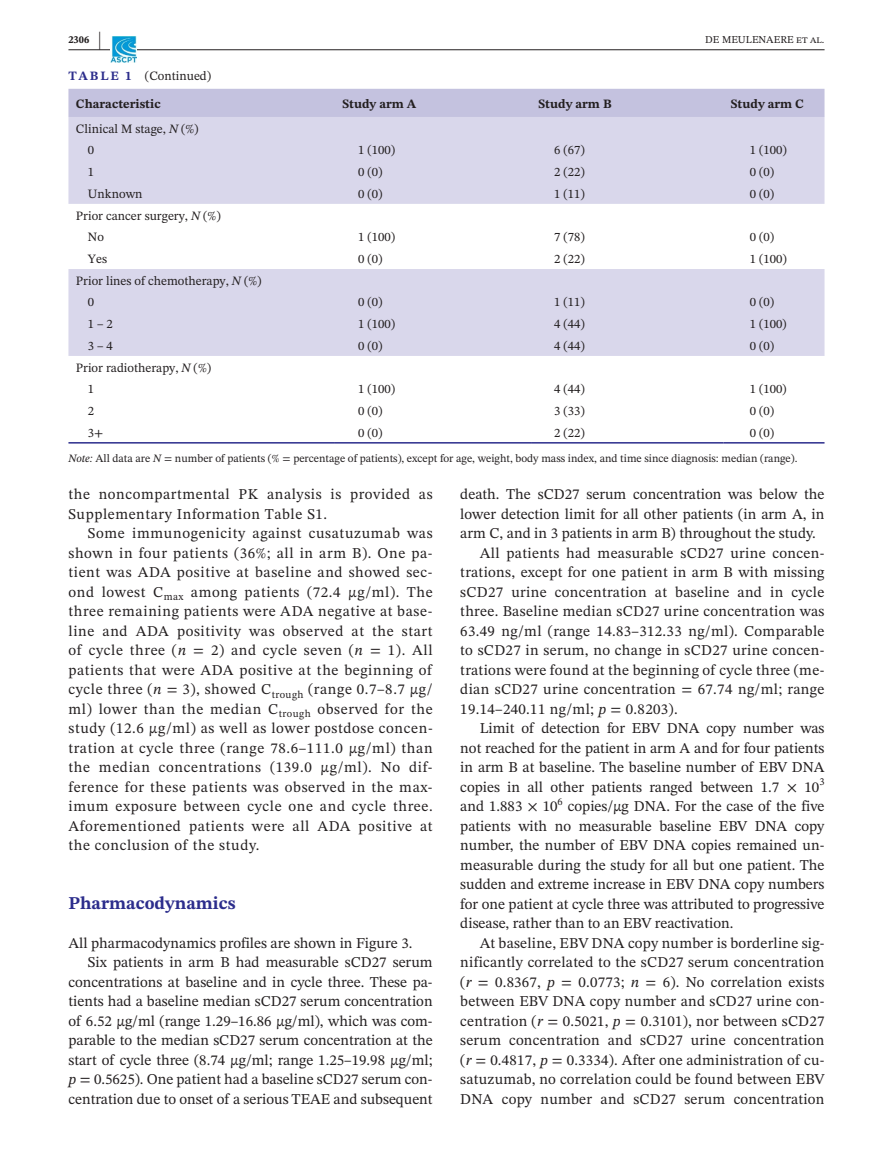
<style>
.page{position:relative;width:893px;height:1174px;background:#fff}
.page>*{position:absolute;margin:0;border:0;box-sizing:border-box;transform-origin:0 0}
.t1{font:700 18px "STIX Two Text";color:#2c2d8c}
.t2{font:15px/19.5px "STIX Two Text";color:#231f20;text-align:justify}
.t3{font:15px "STIX Two Text";letter-spacing:.02em;color:#231f20}
.t4{font:15px/19.5px "STIX Two Text";letter-spacing:.04em;color:#231f20}
.t5{font:12.75px/21.8px "STIX Two Text";color:#231f20}
.t6{font:700 12.75px "STIX Two Text";color:#231f20}
.t7{font:11.25px "STIX Two Text";color:#231f20}
.t8{font:10.5px "STIX Two Text";color:#231f20}
.t9{font:700 10.5px "STIX Two Text";color:#231f20}
.s1{font-size:21px}
.s2{font-weight:700;color:#2c2d8c}
.s3{font-style:italic}
</style>
<div class="page">
<hr style="left:68px;top:49px;width:756px;height:1px;background:#231f20">
<img style="left:111px;top:37px;width:25px;height:25px">
<div style="left:68px;top:89px;width:756px;height:28px;background:#c4c2df"></div>
<svg style="left:68px;top:117px;width:756px;height:239px;fill:#d9d7eb"></svg>
<hr style="left:68px;top:442px;width:267px;height:1px;background:#2c2d8c">
<hr style="left:335px;top:442px;width:196px;height:1px;background:#2c2d8c">
<hr style="left:531px;top:442px;width:192px;height:1px;background:#2c2d8c">
<hr style="left:723px;top:442px;width:101px;height:1px;background:#2c2d8c">
<p class="t9" style="left:68px;top:32px;width:34px">2306 <span class="s1">|</span></p>
<p class="t8" style="left:705px;top:32px;width:121px">DE MEULENAERE et al.</p>
<p class="t5" style="left:68px;top:65px;width:144px"><span class="s2">TABLE 1</span> (Continued)</p>
<p class="t6" style="left:76px;top:94px;width:86px">Characteristic</p>
<p class="t6" style="left:342px;top:94px;width:76px">Study arm A</p>
<p class="t6" style="left:539px;top:94px;width:75px">Study arm B</p>
<p class="t6" style="left:731px;top:94px;width:75px">Study arm C</p>
<p class="t5" style="left:88px;top:117px;width:112px;text-indent:-12px">Clinical M stage, <span class="s3">N</span> (%)<br>0</p>
<p class="t5" style="left:358px;top:139px;width:38px">1 (100)</p>
<p class="t5" style="left:554px;top:139px;width:32px">6 (67)</p>
<p class="t5" style="left:750px;top:139px;width:38px">1 (100)</p>
<p class="t5" style="left:88px;top:161px;width:8px">1</p>
<p class="t5" style="left:358px;top:161px;width:26px">0 (0)</p>
<p class="t5" style="left:554px;top:161px;width:32px">2 (22)</p>
<p class="t5" style="left:750px;top:161px;width:26px">0 (0)</p>
<p class="t5" style="left:88px;top:183px;width:56px">Unknown</p>
<p class="t5" style="left:358px;top:183px;width:26px">0 (0)</p>
<p class="t5" style="left:554px;top:183px;width:32px">1 (11)</p>
<p class="t5" style="left:750px;top:183px;width:26px">0 (0)</p>
<p class="t5" style="left:88px;top:204px;width:134px;text-indent:-12px">Prior cancer surgery, <span class="s3">N</span> (%)<br>No</p>
<p class="t5" style="left:358px;top:226px;width:38px">1 (100)</p>
<p class="t5" style="left:554px;top:226px;width:32px">7 (78)</p>
<p class="t5" style="left:750px;top:226px;width:26px">0 (0)</p>
<p class="t5" style="left:88px;top:248px;width:21px">Yes</p>
<p class="t5" style="left:358px;top:248px;width:26px">0 (0)</p>
<p class="t5" style="left:554px;top:248px;width:32px">2 (22)</p>
<p class="t5" style="left:750px;top:248px;width:38px">1 (100)</p>
<p class="t5" style="left:88px;top:269px;width:175px;text-indent:-12px">Prior lines of chemotherapy, <span class="s3">N</span> (%)<br>0</p>
<p class="t5" style="left:358px;top:291px;width:26px">0 (0)</p>
<p class="t5" style="left:554px;top:291px;width:32px">1 (11)</p>
<p class="t5" style="left:750px;top:291px;width:26px">0 (0)</p>
<p class="t5" style="left:88px;top:313px;width:26px">1 – 2</p>
<p class="t5" style="left:358px;top:313px;width:38px">1 (100)</p>
<p class="t5" style="left:554px;top:313px;width:32px">4 (44)</p>
<p class="t5" style="left:750px;top:313px;width:38px">1 (100)</p>
<p class="t5" style="left:88px;top:335px;width:26px">3 – 4</p>
<p class="t5" style="left:358px;top:335px;width:26px">0 (0)</p>
<p class="t5" style="left:554px;top:335px;width:32px">4 (44)</p>
<p class="t5" style="left:750px;top:335px;width:26px">0 (0)</p>
<p class="t5" style="left:88px;top:356px;width:125px;text-indent:-12px">Prior radiotherapy, <span class="s3">N</span> (%)<br>1</p>
<p class="t5" style="left:358px;top:378px;width:38px">1 (100)</p>
<p class="t5" style="left:554px;top:378px;width:32px">4 (44)</p>
<p class="t5" style="left:750px;top:378px;width:38px">1 (100)</p>
<p class="t5" style="left:88px;top:400px;width:8px">2</p>
<p class="t5" style="left:358px;top:400px;width:26px">0 (0)</p>
<p class="t5" style="left:554px;top:400px;width:32px">3 (33)</p>
<p class="t5" style="left:750px;top:400px;width:26px">0 (0)</p>
<p class="t5" style="left:88px;top:421px;width:17px">3+</p>
<p class="t5" style="left:358px;top:421px;width:26px">0 (0)</p>
<p class="t5" style="left:554px;top:421px;width:32px">2 (22)</p>
<p class="t5" style="left:750px;top:421px;width:26px">0 (0)</p>
<p class="t7" style="left:68px;top:450px;width:730px"><span class="s3">Note:</span> All data are <span class="s3">N</span> = number of patients (% = percentage of patients), except for age, weight, body mass index, and time since diagnosis: median (range).</p>
<p class="t4" style="left:68px;top:484px;width:366px">the noncompartmental PK analysis is provided as<br>Supplementary Information Table S1.</p>
<p class="t2" style="left:68px;top:523px;width:366px;text-indent:20px">Some immunogenicity against cusatuzumab was shown in four patients (36%; all in arm B). One pa&shy;tient was ADA positive at baseline and showed sec&shy;ond lowest C<sub>max</sub> among patients (72.4 µg/ml). The three remaining patients were ADA negative at base&shy;line and ADA positivity was observed at the start of cycle three (<span class="s3">n</span> = 2) and cycle seven (<span class="s3">n</span> = 1). All patients that were ADA positive at the beginning of cycle three (<span class="s3">n</span> = 3), showed C<sub>trough</sub> (range 0.7–8.7 µg/ ml) lower than the median C<sub>trough</sub> observed for the study (12.6 µg/ml) as well as lower postdose concen&shy;tration at cycle three (range 78.6–111.0 µg/ml) than the median concentrations (139.0 µg/ml). No dif&shy;ference for these patients was observed in the max&shy;imum exposure between cycle one and cycle three.<br>Aforementioned patients were all ADA positive at the conclusion of the study.</p>
<p class="t1" style="left:68px;top:890px;width:169px">Pharmacodynamics</p>
<p class="t2" style="left:68px;top:933px;width:346px">All pharmacodynamics profiles are shown in Figure 3.</p>
<p class="t2" style="left:88px;top:952px;width:346px">Six patients in arm B had measurable sCD27 serum</p>
<p class="t2" style="left:68px;top:972px;width:366px">concentrations at baseline and in cycle three. These pa-</p>
<p class="t2" style="left:68px;top:991px;width:366px">tients had a baseline median sCD27 serum concentration</p>
<p class="t2" style="left:68px;top:1011px;width:366px">of 6.52 µg/ml (range 1.29–16.86 µg/ml), which was com-</p>
<p class="t2" style="left:68px;top:1030px;width:366px">parable to the median sCD27 serum concentration at the</p>
<p class="t2" style="left:68px;top:1050px;width:366px">start of cycle three (8.74 µg/ml; range 1.25–19.98 µg/ml;</p>
<p class="t2" style="left:68px;top:1069px;width:366px"><span class="s3">p</span> = 0.5625). One patient had a baseline sCD27 serum con-</p>
<p class="t2" style="left:68px;top:1089px;width:366px">centration due to onset of a serious TEAE and subsequent</p>
<p class="t2" style="left:460px;top:484px;width:366px">death. The sCD27 serum concentration was below the</p>
<p class="t2" style="left:460px;top:504px;width:366px">lower detection limit for all other patients (in arm A, in</p>
<p class="t2" style="left:460px;top:523px;width:357px">arm C, and in 3 patients in arm B) throughout the study.</p>
<p class="t3" style="left:480px;top:542px;width:346px">All patients had measurable sCD27 urine concen-</p>
<p class="t3" style="left:460px;top:561px;width:366px">trations, except for one patient in arm B with missing</p>
<p class="t3" style="left:460px;top:581px;width:366px">sCD27 urine concentration at baseline and in cycle</p>
<p class="t3" style="left:460px;top:600px;width:366px">three. Baseline median sCD27 urine concentration was</p>
<p class="t3" style="left:460px;top:620px;width:366px">63.49 ng/ml (range 14.83–312.33 ng/ml). Comparable</p>
<p class="t3" style="left:460px;top:639px;width:366px">to sCD27 in serum, no change in sCD27 urine concen-</p>
<p class="t3" style="left:460px;top:659px;width:366px">trations were found at the beginning of cycle three (me-</p>
<p class="t3" style="left:460px;top:678px;width:366px">dian sCD27 urine concentration = 67.74 ng/ml; range</p>
<p class="t3" style="left:460px;top:698px;width:219px">19.14–240.11 ng/ml; <span class="s3">p</span> = 0.8203).</p>
<p class="t2" style="left:480px;top:718px;width:346px">Limit of detection for EBV DNA copy number was</p>
<p class="t2" style="left:460px;top:738px;width:366px">not reached for the patient in arm A and for four patients</p>
<p class="t2" style="left:460px;top:757px;width:366px">in arm B at baseline. The baseline number of EBV DNA</p>
<p class="t2" style="left:460px;top:777px;width:366px">copies in all other patients ranged between 1.7 × 10<sup>3</sup></p>
<p class="t2" style="left:460px;top:796px;width:99px">and 1.883 × 10</p>
<p class="t8" style="left:557px;top:793px;width:7px">6</p>
<p class="t2" style="left:460px;top:796px;width:366px;text-indent:108px">copies/µg DNA. For the case of the five patients with no measurable baseline EBV DNA copy number, the number of EBV DNA copies remained un&shy;measurable during the study for all but one patient. The sudden and extreme increase in EBV DNA copy numbers for one patient at cycle three was attributed to progressive disease, rather than to an EBV reactivation.</p>
<p class="t2" style="left:460px;top:933px;width:366px;text-indent:20px">At baseline, EBV DNA copy number is borderline sig&shy;nificantly correlated to the sCD27 serum concentration (<span class="s3">r</span> = 0.8367, <span class="s3">p</span> = 0.0773; <span class="s3">n</span> = 6). No correlation exists between EBV DNA copy number and sCD27 urine con&shy;centration (<span class="s3">r</span> = 0.5021, <span class="s3">p</span> = 0.3101), nor between sCD27 serum concentration and sCD27 urine concentration (<span class="s3">r</span> = 0.4817, <span class="s3">p</span> = 0.3334). After one administration of cu&shy;satuzumab, no correlation could be found between EBV DNA copy number and sCD27 serum concentration</p>
</div>
